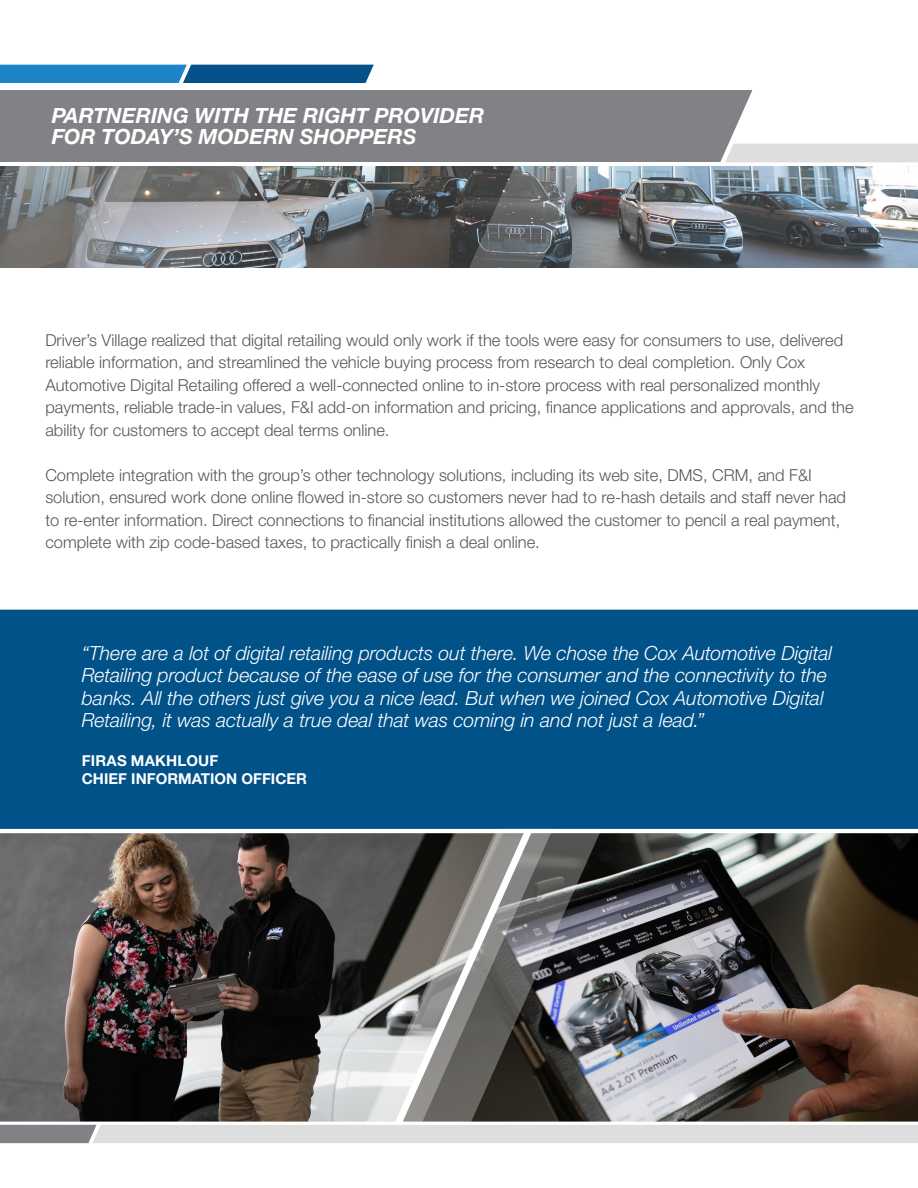
<style>
.page{position:relative;width:918px;height:1188px;background:#fff}
.page>*{position:absolute;margin:0;border:0;box-sizing:border-box;transform-origin:0 0}
.t1{font:italic 700 21px/21px "Helvetica Neue LT Std";color:#fff}
.t2{font:italic 300 19.5px/22.5px "Helvetica Neue LT Std";letter-spacing:-.005em;color:#fff}
.t3{font:300 16.5px/22.5px "Helvetica Neue LT Std";color:#57585a}
.t4{font:700 15px/18px "Helvetica Neue LT Std";color:#fff}
</style>
<div class="page">
<svg style="left:0;top:1125px;width:918px;height:18px;background:#d5d4d5"></svg>
<div style="left:0;top:90px;width:752px;height:72px;background:#808285"></div>
<div style="left:725px;top:144px;width:193px;height:18px;background:#dfdede"></div>
<svg style="left:0;top:65px;width:374px;height:18px;background:#166eaa"></svg>
<img style="left:0;top:833px;width:364px;height:289px">
<img style="left:602px;top:833px;width:316px;height:289px">
<div style="left:0;top:610px;width:918px;height:219px;background:#005289"></div>
<img style="left:254px;top:167px;width:664px;height:100px">
<svg style="left:461px;top:166px;width:124px;height:102px;background:#63676a"></svg>
<svg style="left:0;top:166px;width:254px;height:102px;background:#888a8d"></svg>
<svg style="left:367px;top:833px;width:235px;height:289px;background:#6f6e6d"></svg>
<p class="t1" style="left:52px;top:105px;width:434px">PARTNERING WITH THE RIGHT PROVIDER<br>FOR TODAY’S MODERN SHOPPERS</p>
<p class="t3" style="left:45px;top:328px;width:810px">Driver’s Village realized that digital retailing would only work if the tools were easy for consumers to use, delivered reliable information, and streamlined the vehicle buying process from research to deal completion. Only Cox Automotive Digital Retailing offered a well-connected online to in-store process with real personalized monthly payments, reliable trade-in values, F&amp;I add-on information and pricing, finance applications and approvals, and the ability for customers to accept deal terms online.</p>
<p class="t3" style="left:45px;top:463px;width:802px">Complete integration with the group’s other technology solutions, including its web site, DMS, CRM, and F&amp;I solution, ensured work done online flowed in-store so customers never had to re-hash details and staff never had to re-enter information. Direct connections to financial institutions allowed the customer to pencil a real payment, complete with zip code-based taxes, to practically finish a deal online.</p>
<p class="t2" style="left:82px;top:642px;width:752px">“There are a lot of digital retailing products out there. We chose the Cox Automotive Digital Retailing product because of the ease of use for the consumer and the connectivity to the banks. All the others just give you a nice lead. But when we joined Cox Automotive Digital Retailing, it was actually a true deal that was coming in and not just a lead.”</p>
<p class="t4" style="left:82px;top:752px;width:227px">FIRAS MAKHLOUF<br>CHIEF INFORMATION OFFICER</p>
</div>
